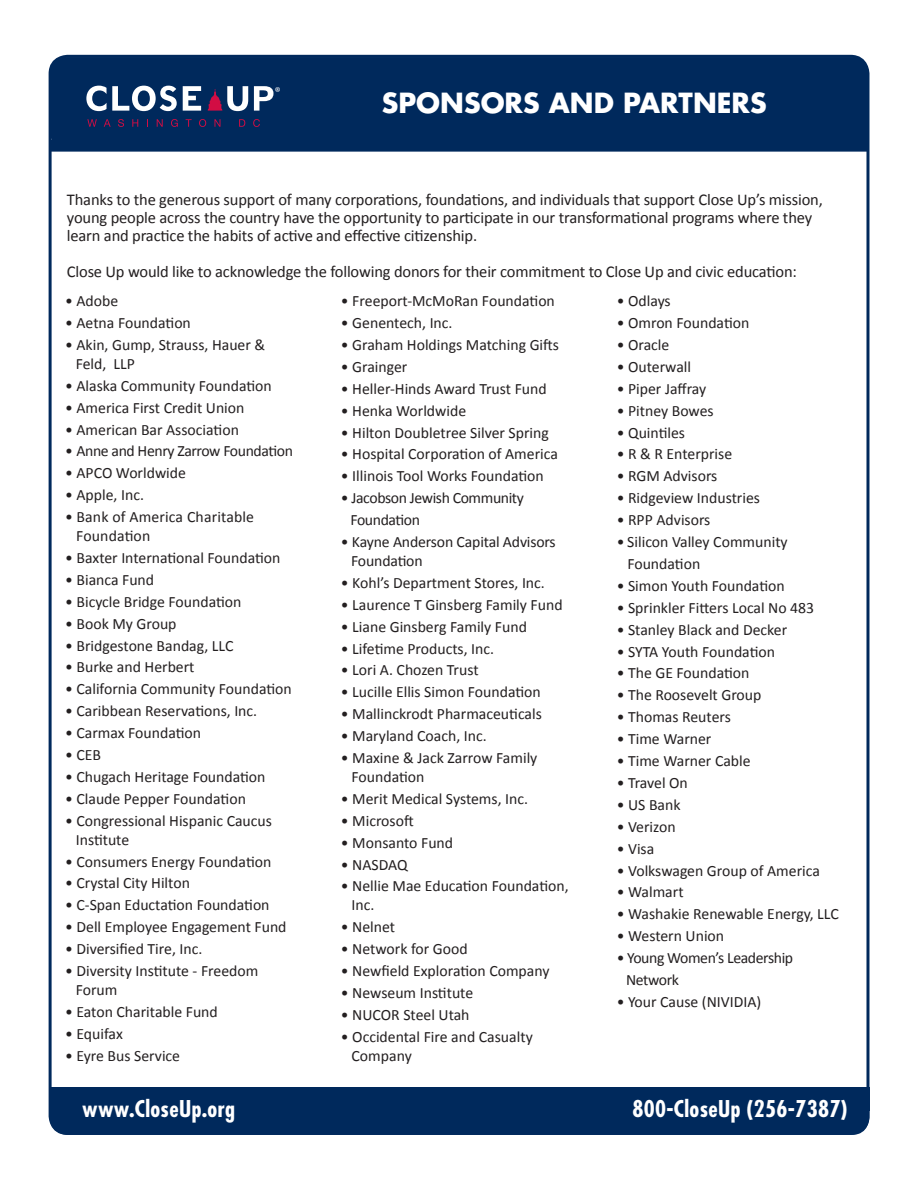
<style>
.page{position:relative;width:918px;height:1188px;background:#fff}
.page>*{position:absolute;margin:0;border:0;box-sizing:border-box;transform-origin:0 0}
.t1{font:700 27px "Futura";color:#fff}
.t2{font:700 condensed 22.5px "Futura";letter-spacing:.015em;color:#fff}
.t3{font:18px "Minion Pro";color:#fff}
.t4{font:16.5px/18px "Calibri";letter-spacing:-.01em;color:#231f20}
.t5{font:15.75px/18.9px "Calibri";color:#231f20}
.t6{font:15.75px "Calibri";letter-spacing:-.025em;color:#231f20}
</style>
<div class="page">
<div style="left:50px;top:57px;width:819px;height:93px;background:#00295c;border-radius:17px"></div>
<div style="left:49px;top:140px;width:820px;height:12px;background:#00295c"></div>
<div style="left:50px;top:1088px;width:819px;height:47px;background:#00295c;border-radius:17px"></div>
<div style="left:50px;top:1088px;width:819px;height:23px;background:#00295c"></div>
<svg style="left:86px;top:86px;width:91px;height:25px"></svg>
<svg style="left:183px;top:86px;width:18px;height:25px"></svg>
<svg style="left:254px;top:86px;width:19px;height:25px"></svg>
<svg style="left:208px;top:86px;width:40px;height:25px"></svg>
<svg style="left:87px;top:119px;width:10px;height:8px"></svg>
<svg style="left:104px;top:119px;width:7px;height:8px"></svg>
<svg style="left:118px;top:119px;width:6px;height:8px"></svg>
<svg style="left:132px;top:119px;width:6px;height:8px"></svg>
<svg style="left:157px;top:119px;width:6px;height:8px"></svg>
<svg style="left:171px;top:119px;width:7px;height:8px"></svg>
<svg style="left:186px;top:119px;width:6px;height:8px"></svg>
<svg style="left:199px;top:119px;width:7px;height:8px"></svg>
<svg style="left:214px;top:119px;width:6px;height:8px"></svg>
<svg style="left:239px;top:119px;width:6px;height:8px"></svg>
<svg style="left:253px;top:119px;width:7px;height:8px"></svg>
<p class="t3" style="left:275px;top:82px;width:7px">®</p>
<p class="t1" style="left:382px;top:84px;width:386px">SPONSORS AND PARTNERS</p>
<p class="t4" style="left:67px;top:191px;width:757px">Thanks to the generous support of many corporations, foundations, and individuals that support Close Up’s mission, young people across the country have the opportunity to participate in our transformational programs where they learn and practice the habits of active and effective citizenship.</p>
<p class="t4" style="left:67px;top:263px;width:732px">Close Up would like to acknowledge the following donors for their commitment to Close Up and civic education:</p>
<p class="t5" style="left:65px;top:291px;width:55px">• Adobe</p>
<p class="t5" style="left:65px;top:313px;width:127px">• Aetna Foundation</p>
<p class="t5" style="left:76px;top:335px;width:191px;text-indent:-11px">• Akin, Gump, Strauss, Hauer &amp;<br>Feld, LLP</p>
<p class="t5" style="left:65px;top:376px;width:208px">• Alaska Community Foundation</p>
<p class="t5" style="left:65px;top:398px;width:181px">• America First Credit Union</p>
<p class="t5" style="left:65px;top:420px;width:175px">• American Bar Association</p>
<p class="t6" style="left:65px;top:441px;width:229px">• Anne and Henry Zarrow Foundation</p>
<p class="t5" style="left:65px;top:464px;width:122px">• APCO Worldwide</p>
<p class="t5" style="left:65px;top:486px;width:80px">• Apple, Inc.</p>
<p class="t5" style="left:76px;top:507px;width:179px;text-indent:-11px">• Bank of America Charitable<br>Foundation</p>
<p class="t5" style="left:65px;top:548px;width:217px">• Baxter International Foundation</p>
<p class="t5" style="left:65px;top:570px;width:91px">• Bianca Fund</p>
<p class="t5" style="left:65px;top:592px;width:178px">• Bicycle Bridge Foundation</p>
<p class="t5" style="left:65px;top:614px;width:113px">• Book My Group</p>
<p class="t5" style="left:65px;top:636px;width:170px">• Bridgestone Bandag, LLC</p>
<p class="t5" style="left:65px;top:658px;width:131px">• Burke and Herbert</p>
<p class="t5" style="left:65px;top:680px;width:228px">• California Community Foundation</p>
<p class="t5" style="left:65px;top:702px;width:194px">• Caribbean Reservations, Inc.</p>
<p class="t5" style="left:65px;top:723px;width:138px">• Carmax Foundation</p>
<p class="t5" style="left:65px;top:745px;width:38px">• CEB</p>
<p class="t5" style="left:65px;top:767px;width:202px">• Chugach Heritage Foundation</p>
<p class="t5" style="left:65px;top:789px;width:182px">• Claude Pepper Foundation</p>
<p class="t5" style="left:76px;top:811px;width:198px;text-indent:-11px">• Congressional Hispanic Caucus<br>Institute</p>
<p class="t5" style="left:65px;top:852px;width:208px">• Consumers Energy Foundation</p>
<p class="t5" style="left:65px;top:874px;width:126px">• Crystal City Hilton</p>
<p class="t5" style="left:65px;top:896px;width:206px">• C-Span Eductation Foundation</p>
<p class="t5" style="left:65px;top:918px;width:223px">• Dell Employee Engagement Fund</p>
<p class="t5" style="left:65px;top:939px;width:139px">• Diversified Tire, Inc.</p>
<p class="t5" style="left:76px;top:961px;width:184px;text-indent:-11px">• Diversity Institute - Freedom<br>Forum</p>
<p class="t5" style="left:65px;top:1002px;width:154px">• Eaton Charitable Fund</p>
<p class="t5" style="left:65px;top:1024px;width:59px">• Equifax</p>
<p class="t5" style="left:65px;top:1046px;width:117px">• Eyre Bus Service</p>
<p class="t5" style="left:341px;top:291px;width:216px">• Freeport-McMoRan Foundation</p>
<p class="t5" style="left:341px;top:313px;width:113px">• Genentech, Inc.</p>
<p class="t5" style="left:341px;top:335px;width:220px">• Graham Holdings Matching Gifts</p>
<p class="t5" style="left:341px;top:357px;width:68px">• Grainger</p>
<p class="t5" style="left:341px;top:379px;width:207px">• Heller-Hinds Award Trust Fund</p>
<p class="t5" style="left:341px;top:401px;width:127px">• Henka Worldwide</p>
<p class="t5" style="left:341px;top:423px;width:210px">• Hilton Doubletree Silver Spring</p>
<p class="t5" style="left:341px;top:445px;width:219px">• Hospital Corporation of America</p>
<p class="t5" style="left:341px;top:467px;width:204px">• Illinois Tool Works Foundation</p>
<p class="t6" style="left:341px;top:488px;width:185px">• Jacobson Jewish Community</p>
<p class="t6" style="left:350px;top:510px;width:71px">Foundation</p>
<p class="t5" style="left:351px;top:532px;width:206px;text-indent:-10px">• Kayne Anderson Capital Advisors<br>Foundation</p>
<p class="t5" style="left:341px;top:573px;width:205px">• Kohl’s Department Stores, Inc.</p>
<p class="t5" style="left:341px;top:595px;width:223px">• Laurence T Ginsberg Family Fund</p>
<p class="t5" style="left:341px;top:617px;width:188px">• Liane Ginsberg Family Fund</p>
<p class="t5" style="left:341px;top:639px;width:155px">• Lifetime Products, Inc.</p>
<p class="t5" style="left:341px;top:661px;width:139px">• Lori A. Chozen Trust</p>
<p class="t5" style="left:341px;top:683px;width:201px">• Lucille Ellis Simon Foundation</p>
<p class="t5" style="left:341px;top:705px;width:202px">• Mallinckrodt Pharmaceuticals</p>
<p class="t5" style="left:341px;top:726px;width:147px">• Maryland Coach, Inc.</p>
<p class="t5" style="left:352px;top:748px;width:187px;text-indent:-11px">• Maxine &amp; Jack Zarrow Family<br>Foundation</p>
<p class="t5" style="left:341px;top:789px;width:189px">• Merit Medical Systems, Inc.</p>
<p class="t5" style="left:341px;top:811px;width:74px">• Microsoft</p>
<p class="t5" style="left:341px;top:833px;width:114px">• Monsanto Fund</p>
<p class="t5" style="left:341px;top:855px;width:68px">• NASDAQ</p>
<p class="t5" style="left:352px;top:877px;width:219px;text-indent:-11px">• Nellie Mae Education Foundation,<br>Inc.</p>
<p class="t5" style="left:341px;top:918px;width:56px">• Nelnet</p>
<p class="t5" style="left:341px;top:939px;width:128px">• Network for Good</p>
<p class="t5" style="left:341px;top:961px;width:210px">• Newfield Exploration Company</p>
<p class="t5" style="left:341px;top:983px;width:134px">• Newseum Institute</p>
<p class="t5" style="left:341px;top:1005px;width:130px">• NUCOR Steel Utah</p>
<p class="t5" style="left:352px;top:1027px;width:183px;text-indent:-11px">• Occidental Fire and Casualty<br>Company</p>
<p class="t5" style="left:617px;top:291px;width:56px">• Odlays</p>
<p class="t5" style="left:617px;top:313px;width:134px">• Omron Foundation</p>
<p class="t5" style="left:617px;top:335px;width:54px">• Oracle</p>
<p class="t5" style="left:617px;top:357px;width:76px">• Outerwall</p>
<p class="t5" style="left:617px;top:379px;width:91px">• Piper Jaffray</p>
<p class="t5" style="left:617px;top:401px;width:99px">• Pitney Bowes</p>
<p class="t5" style="left:617px;top:423px;width:70px">• Quintiles</p>
<p class="t5" style="left:617px;top:445px;width:117px">• R &amp; R Enterprise</p>
<p class="t5" style="left:617px;top:467px;width:102px">• RGM Advisors</p>
<p class="t5" style="left:617px;top:489px;width:145px">• Ridgeview Industries</p>
<p class="t5" style="left:617px;top:510px;width:95px">• RPP Advisors</p>
<p class="t5" style="left:617px;top:532px;width:173px">• Silicon Valley Community</p>
<p class="t5" style="left:627px;top:554px;width:74px">Foundation</p>
<p class="t5" style="left:617px;top:576px;width:170px">• Simon Youth Foundation</p>
<p class="t5" style="left:617px;top:598px;width:199px">• Sprinkler Fitters Local No 483</p>
<p class="t5" style="left:617px;top:620px;width:172px">• Stanley Black and Decker</p>
<p class="t5" style="left:617px;top:642px;width:160px">• SYTA Youth Foundation</p>
<p class="t5" style="left:617px;top:664px;width:134px">• The GE Foundation</p>
<p class="t5" style="left:617px;top:686px;width:146px">• The Roosevelt Group</p>
<p class="t5" style="left:617px;top:708px;width:116px">• Thomas Reuters</p>
<p class="t5" style="left:617px;top:729px;width:96px">• Time Warner</p>
<p class="t5" style="left:617px;top:751px;width:136px">• Time Warner Cable</p>
<p class="t5" style="left:617px;top:773px;width:73px">• Travel On</p>
<p class="t5" style="left:617px;top:795px;width:65px">• US Bank</p>
<p class="t5" style="left:617px;top:817px;width:60px">• Verizon</p>
<p class="t5" style="left:617px;top:839px;width:39px">• Visa</p>
<p class="t5" style="left:617px;top:861px;width:205px">• Volkswagen Group of America</p>
<p class="t5" style="left:617px;top:883px;width:68px">• Walmart</p>
<p class="t5" style="left:617px;top:905px;width:224px">• Washakie Renewable Energy, LLC</p>
<p class="t5" style="left:617px;top:927px;width:109px">• Western Union</p>
<p class="t6" style="left:617px;top:948px;width:178px">• Young Women’s Leadership</p>
<p class="t6" style="left:626px;top:970px;width:54px">Network</p>
<p class="t5" style="left:617px;top:992px;width:146px">• Your Cause (NIVIDIA)</p>
<p class="t2" style="left:82px;top:1094px;width:154px">www.CloseUp.org</p>
<p class="t2" style="left:632px;top:1094px;width:217px">800-CloseUp (256-7387)</p>
</div>
